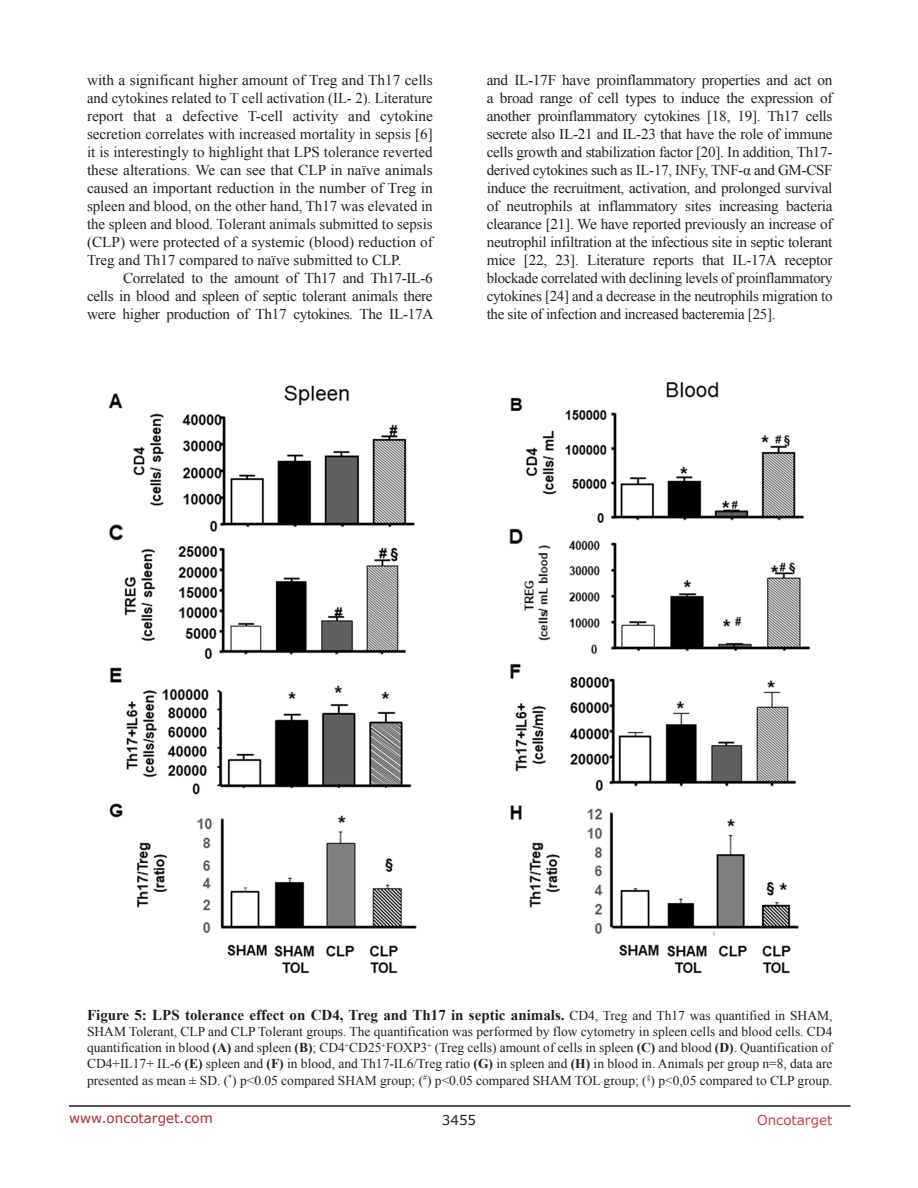
<style>
.page{position:relative;width:918px;height:1188px;background:#fff}
.page>*{position:absolute;margin:0;border:0;box-sizing:border-box;transform-origin:0 0}
.BodyText{font:15px/18px "Times New Roman";letter-spacing:-.02em;color:#231f20;text-align:justify}
.figuretext{font:700 15px "Times New Roman";color:#231f20}
.figuretext-2{font:13.5px/16.2px "Times New Roman";color:#231f20;text-align:justify}
.t1{font:13.5px "Verdana";color:#ac2b31}
.t2{font:13.5px "Verdana";color:#c24141}
.t3{font:13.5px "Verdana";color:#231f20}
.s1{font-weight:400;font-size:13.5px}
.s2{font-weight:700}
</style>
<div class="page">
<hr style="left:69px;top:1105px;width:781px;height:2px;background:#231f20">
<img style="left:108px;top:382px;width:703px;height:592px">
<p class="BodyText" style="left:87px;top:71px;width:347px">with a significant higher amount of Treg and Th17 cells and cytokines related to T cell activation (IL- 2). Literature report that a defective T-cell activity and cytokine secretion correlates with increased mortality in sepsis [6] it is interestingly to highlight that LPS tolerance reverted these alterations. We can see that CLP in naïve animals caused an important reduction in the number of Treg in spleen and blood, on the other hand, Th17 was elevated in the spleen and blood. Tolerant animals submitted to sepsis (CLP) were protected of a systemic (blood) reduction of Treg and Th17 compared to naïve submitted to CLP.</p>
<p class="BodyText" style="left:87px;top:269px;width:348px;text-indent:36px">Correlated to the amount of Th17 and Th17-IL-6 cells in blood and spleen of septic tolerant animals there were higher production of Th17 cytokines. The IL-17A</p>
<p class="BodyText" style="left:487px;top:71px;width:347px">and IL-17F have proinflammatory properties and act on a broad range of cell types to induce the expression of another proinflammatory cytokines [18, 19]. Th17 cells secrete also IL-21 and IL-23 that have the role of immune cells growth and stabilization factor [20]. In addition, Th17- derived cytokines such as IL-17, INFy, TNF-α and GM-CSF induce the recruitment, activation, and prolonged survival of neutrophils at inflammatory sites increasing bacteria clearance [21]. We have reported previously an increase of neutrophil infiltration at the infectious site in septic tolerant mice [22, 23]. Literature reports that IL-17A receptor blockade correlated with declining levels of proinflammatory cytokines [24] and a decrease in the neutrophils migration to the site of infection and increased bacteremia [25].</p>
<p class="figuretext" style="left:87px;top:1004px;width:747px">Figure 5: LPS tolerance effect on CD4, Treg and Th17 in septic animals. <span class="s1">CD4, Treg and Th17 was quantified in SHAM,</span></p>
<p class="figuretext-2" style="left:87px;top:1023px;width:747px">SHAM Tolerant, CLP and CLP Tolerant groups. The quantification was performed by flow cytometry in spleen cells and blood cells. CD4 quantification in blood <span class="s2">(A)</span> and spleen <span class="s2">(B)</span>; CD4<sup>+</sup>CD25<sup>+</sup>FOXP3<sup>+</sup> (Treg cells) amount of cells in spleen <span class="s2">(C)</span> and blood <span class="s2">(D)</span>. Quantification of CD4+IL17+ IL-6 <span class="s2">(E)</span> spleen and <span class="s2">(F)</span> in blood, and Th17-IL6/Treg ratio <span class="s2">(G)</span> in spleen and <span class="s2">(H)</span> in blood in. Animals per group n=8, data are presented as mean ± SD. (<sup>*</sup>) p&lt;0.05 compared SHAM group; (<sup>#</sup>) p&lt;0.05 compared SHAM TOL group; (<sup>§</sup>) p&lt;0,05 compared to CLP group.</p>
<p class="t1" style="left:69px;top:1109px;width:145px">www.oncotarget.com</p>
<p class="t3" style="left:442px;top:1111px;width:36px">3455</p>
<p class="t2" style="left:757px;top:1111px;width:77px">Oncotarget</p>
</div>
